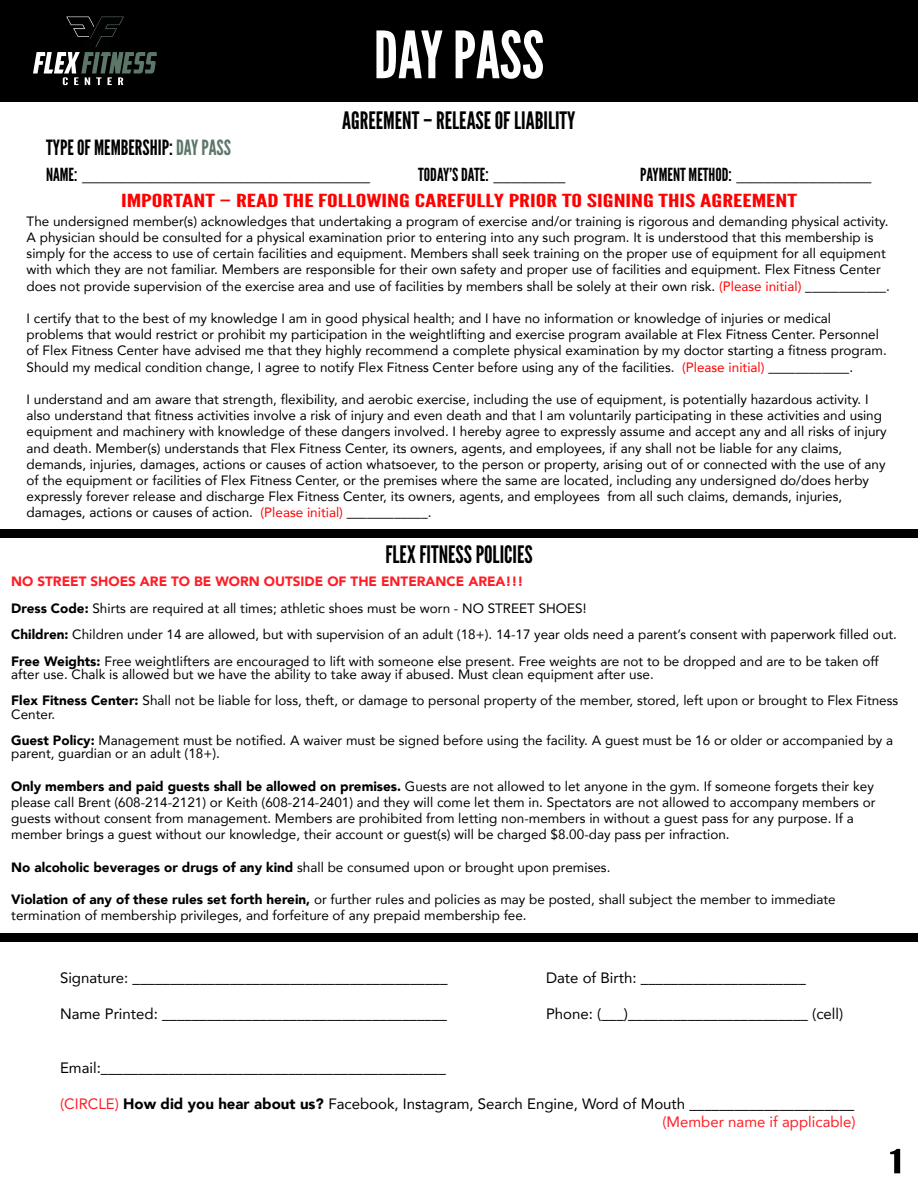
<style>
.page{position:relative;width:918px;height:1188px;background:#fff}
.page>*{position:absolute;margin:0;border:0;box-sizing:border-box;transform-origin:0 0}
.t1{font:64.95px "League Gothic";color:#fff}
.t2{font:33.3px "League Gothic";color:#000;scale:1.67 1}
.t3{font:24px "League Gothic";color:#000}
.t4{font:21px "League Gothic";color:#000}
.t5{font:900 18px "Avenir";color:#000}
.t6{font:18px "League Gothic";color:#f00;scale:1.67 1}
.t7{font:18px "League Gothic";color:#000}
.t8{font:15px/18px "Avenir";color:#000;text-align:right}
.t9{font:13.5px/16.2px "Avenir";color:#000}
.s1{color:#5d766a}
.s2{font-family:"League Gothic";font-weight:400}
.s3{font-family:"Avenir";font-weight:900}
.s4{color:#f00}
.s5{font-weight:900;color:#ff1d25}
.s6{font-weight:900}
.s7{color:#ff1d25}
</style>
<div class="page">
<div style="left:0;top:0;width:918px;height:102px;background:#000"></div>
<div style="left:0;top:933px;width:918px;height:9px;background:#000"></div>
<div style="left:0;top:530px;width:918px;height:8px;background:#000"></div>
<svg style="left:33px;top:16px;width:124px;height:69px"></svg>
<h1 class="t1" style="left:374px;top:16px;width:172px">DAY PASS</h1>
<h3 class="t3" style="left:342px;top:107px;width:235px">AGREEMENT – RELEASE OF LIABILITY</h3>
<h3 class="t4" style="left:46px;top:135px;width:186px">TYPE OF MEMBERSHIP: <span class="s1">DAY PASS</span></h3>
<h3 class="t5" style="left:46px;top:159px;width:326px"><span class="s2">NAME:</span> ________________________________</h3>
<h3 class="t7" style="left:418px;top:164px;width:149px">TODAY’S DATE: <span class="s3">________</span></h3>
<h3 class="t5" style="left:640px;top:159px;width:233px"><span class="s2">PAYMENT METHOD:</span> _______________</h3>
<h3 class="t6" style="left:121px;top:190px;width:406px">IMPORTANT – READ THE FOLLOWING CAREFULLY PRIOR TO SIGNING THIS AGREEMENT</h3>
<p class="t9" style="left:27px;top:213px;width:865px">The undersigned member(s) acknowledges that undertaking a program of exercise and/or training is rigorous and demanding physical activity.<br>A physician should be consulted for a physical examination prior to entering into any such program. It is understood that this membership is simply for the access to use of certain facilities and equipment. Members shall seek training on the proper use of equipment for all equipment with which they are not familiar. Members are responsible for their own safety and proper use of facilities and equipment. Flex Fitness Center does not provide supervision of the exercise area and use of facilities by members shall be solely at their own risk. <span class="s4">(Please initial)</span> ____________.</p>
<p class="t9" style="left:27px;top:310px;width:862px">I certify that to the best of my knowledge I am in good physical health; and I have no information or knowledge of injuries or medical problems that would restrict or prohibit my participation in the weightlifting and exercise program available at Flex Fitness Center. Personnel of Flex Fitness Center have advised me that they highly recommend a complete physical examination by my doctor starting a fitness program.<br>Should my medical condition change, I agree to notify Flex Fitness Center before using any of the facilities. <span class="s4">(Please initial)</span> ____________.</p>
<p class="t9" style="left:27px;top:391px;width:862px">I understand and am aware that strength, flexibility, and aerobic exercise, including the use of equipment, is potentially hazardous activity. I also understand that fitness activities involve a risk of injury and even death and that I am voluntarily participating in these activities and using equipment and machinery with knowledge of these dangers involved. I hereby agree to expressly assume and accept any and all risks of injury and death. Member(s) understands that Flex Fitness Center, its owners, agents, and employees, if any shall not be liable for any claims, demands, injuries, damages, actions or causes of action whatsoever, to the person or property, arising out of or connected with the use of any of the equipment or facilities of Flex Fitness Center, or the premises where the same are located, including any undersigned do/does herby expressly forever release and discharge Flex Fitness Center, its owners, agents, and employees from all such claims, demands, injuries, damages, actions or causes of action. <span class="s4">(Please initial)</span> ____________.</p>
<h3 class="t3" style="left:385px;top:540px;width:149px">FLEX FITNESS POLICIES</h3>
<p class="t9" style="left:11px;top:568px;width:887px;line-height:26.4px"><span class="s5">NO STREET SHOES ARE TO BE WORN OUTSIDE OF THE ENTERANCE AREA!!!<br></span><span class="s6">Dress Code:</span> Shirts are required at all times; athletic shoes must be worn - NO STREET SHOES!<br><span class="s6">Children:</span> Children under 14 are allowed, but with supervision of an adult (18+). 14-17 year olds need a parent’s consent with paperwork filled out.<br><span class="s6">Free Weights:</span> Free weightlifters are encouraged to lift with someone else present. Free weights are not to be dropped and are to be taken off</p>
<p class="t9" style="left:11px;top:661px;width:889px;line-height:26.4px">after use. Chalk is allowed but we have the ability to take away if abused. Must clean equipment after use.<br><span class="s6">Flex Fitness Center:</span> Shall not be liable for loss, theft, or damage to personal property of the member, stored, left upon or brought to Flex Fitness</p>
<p class="t9" style="left:11px;top:700px;width:883px;line-height:26.4px">Center.<br><span class="s6">Guest Policy:</span> Management must be notified. A waiver must be signed before using the facility. A guest must be 16 or older or accompanied by a</p>
<p class="t9" style="left:11px;top:745px;width:210px">parent, guardian or an adult (18+).</p>
<p class="t9" style="left:11px;top:777px;width:866px"><span class="s6">Only members and paid guests shall be allowed on premises.</span> Guests are not allowed to let anyone in the gym. If someone forgets their key please call Brent (608-214-2121) or Keith (608-214-2401) and they will come let them in. Spectators are not allowed to accompany members or guests without consent from management. Members are prohibited from letting non-members in without a guest pass for any purpose. If a member brings a guest without our knowledge, their account or guest(s) will be charged $8.00-day pass per infraction.</p>
<p class="t9" style="left:11px;top:858px;width:601px"><span class="s6">No alcoholic beverages or drugs of any kind</span> shall be consumed upon or brought upon premises.</p>
<p class="t9" style="left:11px;top:891px;width:826px"><span class="s6">Violation of any of these rules set forth herein,</span> or further rules and policies as may be posted, shall subject the member to immediate termination of membership privileges, and forfeiture of any prepaid membership fee.</p>
<p class="t8" style="left:60px;top:969px;width:389px">Signature: __________________________________________</p>
<p class="t8" style="left:546px;top:969px;width:261px">Date of Birth: ______________________</p>
<p class="t8" style="left:60px;top:1005px;width:388px">Name Printed: ______________________________________</p>
<p class="t8" style="left:546px;top:1005px;width:299px">Phone: (___)________________________ (cell)</p>
<p class="t8" style="left:60px;top:1059px;width:387px">Email:______________________________________________</p>
<p class="t8" style="left:60px;top:1095px;width:797px"><span class="s7">(CIRCLE)</span> <span class="s6">How did you hear about us?</span> Facebook, Instagram, Search Engine, Word of Mouth ______________________ <span class="s7">(Member name if applicable)</span></p>
<h2 class="t2" style="left:890px;top:1142px;width:9px">1</h2>
</div>
